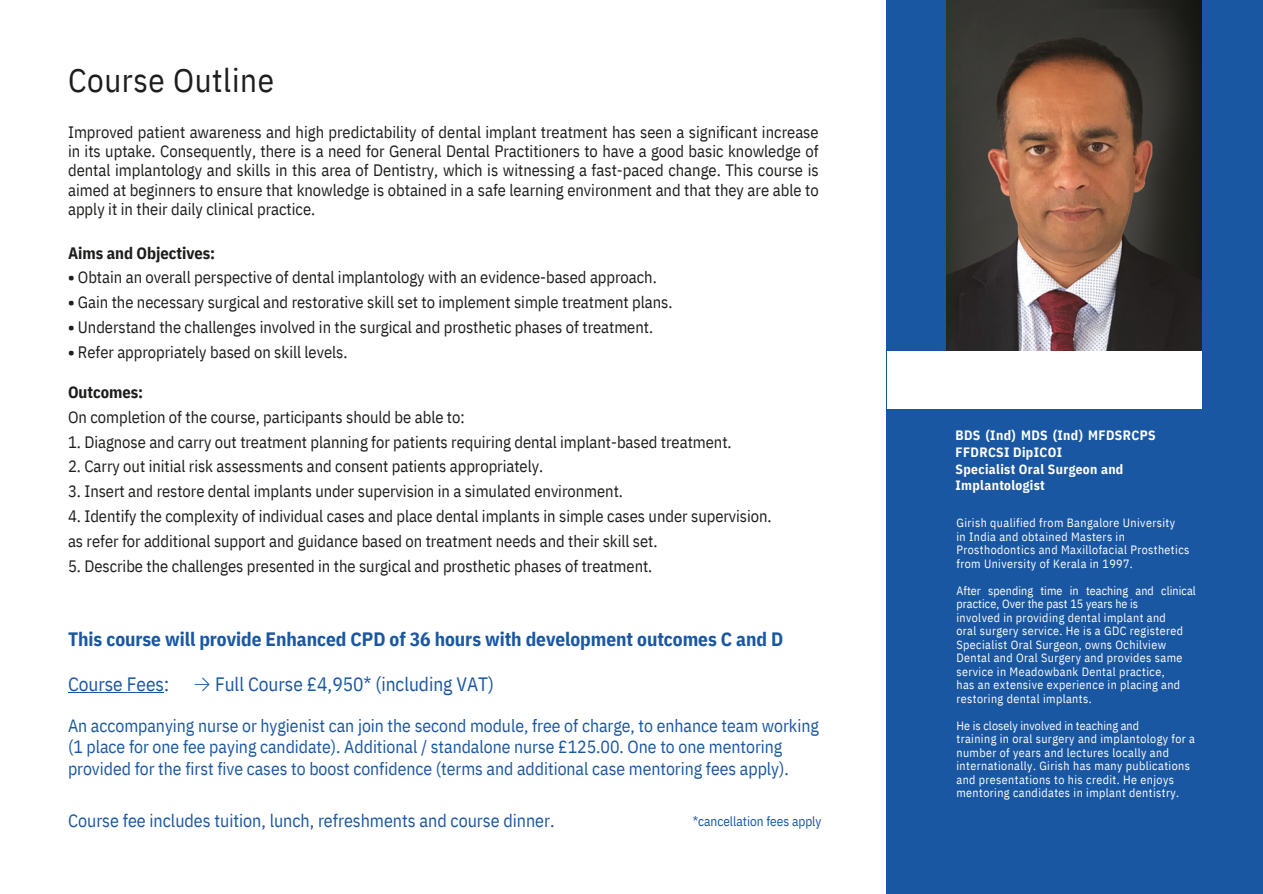
<style>
.page{position:relative;width:1263px;height:894px;background:#fff}
.page>*{position:absolute;margin:0;border:0;box-sizing:border-box;transform-origin:0 0}
.t1{font:33px "IBM Plex Sans Cond";letter-spacing:.02em;color:#1d1d1b}
.t2{font:700 19.35px "IBM Plex Sans Cond";color:#1a57a2}
.t3{font:19.35px "IBM Plex Sans Cond";color:#1a57a2}
.t4{font:18px "IBM Plex Sans Cond";color:#1a57a2}
.t5{font:17.7px/21.3px "IBM Plex Sans Cond";color:#1a57a2}
.t6{font:16.5px/19.2px "IBM Plex Sans Cond";color:#1d1d1b}
.t7{font:700 16.5px "IBM Plex Sans Cond";color:#1d1d1b}
.t8{font:700 13.5px/16.8px "IBM Plex Sans Cond";letter-spacing:.025em;color:#fff}
.t9{font:13.35px "IBM Plex Sans Cond";color:#1a57a2}
.t10{font:12px/13.5px "IBM Plex Sans Cond";letter-spacing:.035em;color:#fff}
.t11{font:12px/13.5px "IBM Plex Sans Cond";letter-spacing:.005em;color:#fff}
.s1{font-weight:700}
.s2{font-family:"Calibri";font-weight:300}
</style>
<div class="page">
<div style="left:887px;top:0;width:376px;height:893px;background:#1a57a2"></div>
<img style="left:946px;top:0;width:255px;height:351px">
<hr style="left:68px;top:692px;width:96px;height:1px;background:#1a57a2">
<div style="left:887px;top:351px;width:314px;height:57px;background:#fff"></div>
<h2 class="t1" style="left:68px;top:58px;width:207px">Course Outline</h2>
<h6 class="t6" style="left:68px;top:122px;width:752px;text-align:justify">Improved patient awareness and high predictability of dental implant treatment has seen a significant increase in its uptake. Consequently, there is a need for General Dental Practitioners to have a good basic knowledge of dental implantology and skills in this area of Dentistry, which is witnessing a fast-paced change. This course is aimed at beginners to ensure that knowledge is obtained in a safe learning environment and that they are able to apply it in their daily clinical practice.</h6>
<p class="t7" style="left:68px;top:241px;width:149px">Aims and Objectives:</p>
<p class="t6" style="left:68px;top:267px;width:590px"><span class="s1">•</span> Obtain an overall perspective of dental implantology with an evidence-based approach.</p>
<p class="t6" style="left:68px;top:292px;width:606px"><span class="s1">•</span> Gain the necessary surgical and restorative skill set to implement simple treatment plans.</p>
<p class="t6" style="left:68px;top:317px;width:587px"><span class="s1">•</span> Understand the challenges involved in the surgical and prosthetic phases of treatment.</p>
<p class="t6" style="left:68px;top:342px;width:281px"><span class="s1">•</span> Refer appropriately based on skill levels.</p>
<p class="t6" style="left:68px;top:379px;width:398px;line-height:24.8px"><span class="s1">Outcomes:<br></span>On completion of the course, participants should be able to:</p>
<p class="t6" style="left:68px;top:432px;width:665px">1. Diagnose and carry out treatment planning for patients requiring dental implant-based treatment.</p>
<p class="t6" style="left:68px;top:456px;width:477px">2. Carry out initial risk assessments and consent patients appropriately.</p>
<p class="t6" style="left:68px;top:481px;width:556px">3. Insert and restore dental implants under supervision in a simulated environment.</p>
<p class="t6" style="left:68px;top:503px;width:705px;line-height:24.8px">4. Identify the complexity of individual cases and place dental implants in simple cases under supervision. as refer for additional support and guidance based on treatment needs and their skill set.</p>
<p class="t6" style="left:68px;top:555px;width:586px">5. Describe the challenges presented in the surgical and prosthetic phases of treatment.</p>
<p class="t2" style="left:68px;top:626px;width:717px">This course will provide Enhanced CPD of 36 hours with development outcomes C and D</p>
<p class="t3" style="left:68px;top:671px;width:102px">Course Fees:</p>
<p class="t3" style="left:193px;top:671px;width:302px"><span class="s2">→</span> Full Course £4,950* (including VAT)</p>
<p class="t5" style="left:68px;top:714px;width:752px">An accompanying nurse or hygienist can join the second module, free of charge, to enhance team working (1 place for one fee paying candidate). Additional / standalone nurse £125.00. One to one mentoring provided for the first five cases to boost confidence (terms and additional case mentoring fees apply).</p>
<p class="t9" style="left:693px;top:812px;width:130px">*cancellation fees apply</p>
<p class="t4" style="left:68px;top:808px;width:488px">Course fee includes tuition, lunch, refreshments and course dinner.</p>
<p class="t8" style="left:955px;top:426px;width:202px">BDS (Ind) MDS (Ind) MFDSRCPS<br>FFDRCSI DipICOI<br>Specialist Oral Surgeon and<br>Implantologist</p>
<h5 class="t10" style="left:956px;top:515px;width:220px">Girish qualified from Bangalore University</h5>
<h5 class="t10" style="left:956px;top:529px;width:234px">in India and obtained Masters in<br>Prosthodontics and Maxillofacial Prosthetics from University of Kerala in 1997.</h5>
<h3 class="t11" style="left:956px;top:583px;width:241px">After spending time in teaching and clinical practice, Over the past 15 years he is</h3>
<h4 class="t10" style="left:956px;top:610px;width:211px">involved in providing dental implant and</h4>
<p class="t10" style="left:956px;top:623px;width:228px">oral surgery service. He is a GDC registered Specialist Oral Surgeon, owns Ochilview Dental and Oral Surgery and provides same service in Meadowbank Dental practice,</p>
<h4 class="t10" style="left:956px;top:677px;width:225px">has an extensive experience in placing and restoring dental implants.</h4>
<h4 class="t11" style="left:956px;top:718px;width:184px">He is closely involved in teaching and</h4>
<h4 class="t10" style="left:956px;top:731px;width:240px">training in oral surgery and implantology for a number of years and lectures locally and internationally. Girish has many publications and presentations to his credit. He enjoys mentoring candidates in implant dentistry.</h4>
</div>
